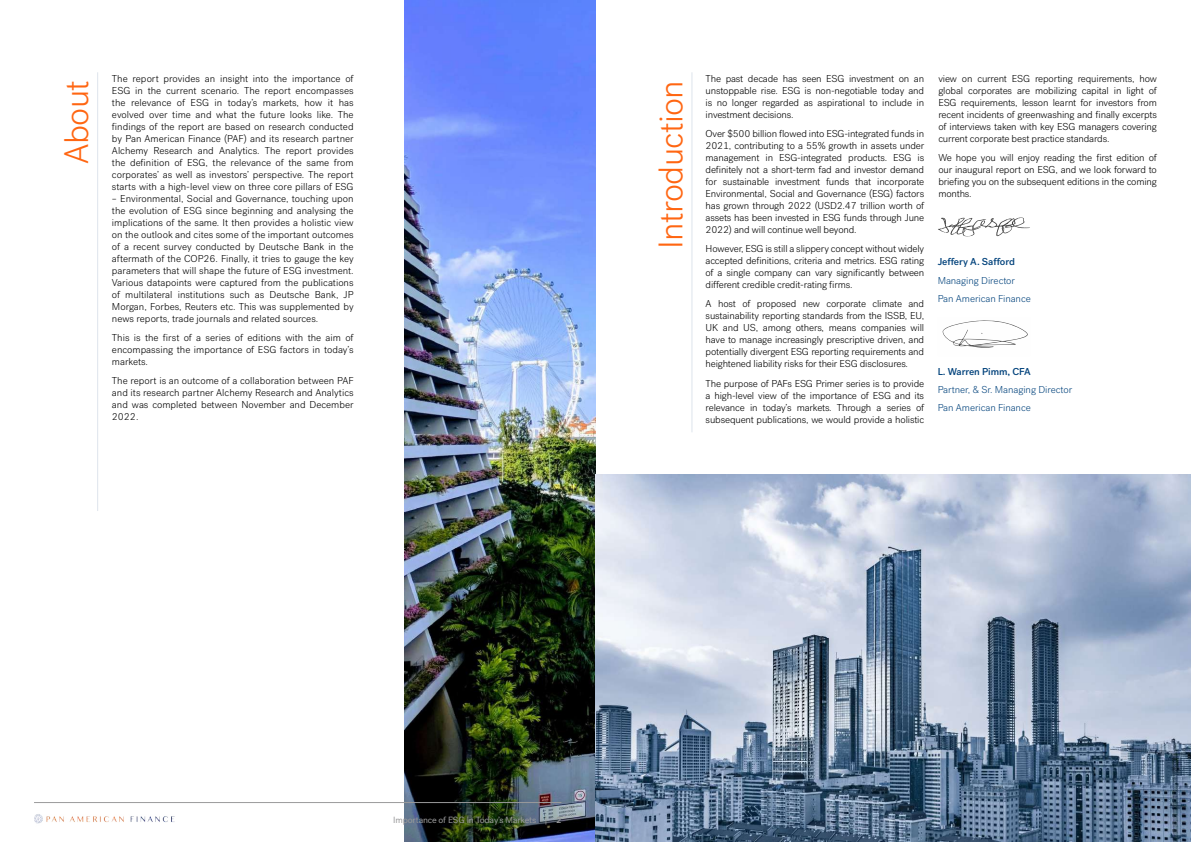
<style>
.page{position:relative;width:1191px;height:842px;background:#fff}
.page>*{position:absolute;margin:0;border:0;box-sizing:border-box;transform-origin:0 0}
.t1{font:300 34px "Post Grotesk";letter-spacing:-.02em;color:#ff6612}
.t2{font:300 10px/12px "Post Grotesk";letter-spacing:-.015em;color:#000;text-align:justify}
.t3{font:300 10px/17.7px "Post Grotesk";letter-spacing:-.005em;color:#04447d}
.t4{font:500 10px "Post Grotesk";letter-spacing:-.005em;color:#04447d}
.t5{font:9px "Post Grotesk";letter-spacing:-.015em;color:#9a9a9b}
.s1{font-weight:500}
</style>
<div class="page">
<hr style="left:691px;top:72px;width:1px;height:360px;background:#dee4ec">
<img style="left:404px;top:0;width:191px;height:842px">
<hr style="left:97px;top:72px;width:1px;height:439px;background:#dee4ec">
<img style="left:595px;top:475px;width:596px;height:367px">
<svg style="left:938px;top:217px;width:92px;height:20px"></svg>
<svg style="left:942px;top:320px;width:86px;height:28px"></svg>
<hr style="left:34px;top:802px;width:527px;height:1px;background:#9a9a9b">
<img style="left:34px;top:814px;width:141px;height:10px">
<h1 class="t1" style="left:57px;top:164px;width:85px;rotate:-90deg">About</h1>
<p class="t2" style="left:112px;top:73px;width:243px">The report provides an insight into the importance of ESG in the current scenario. The report encompasses the relevance of ESG in today’s markets, how it has evolved over time and what the future looks like. The findings of the report are based on research conducted by Pan American Finance (PAF) and its research partner Alchemy Research and Analytics. The report provides the definition of ESG, the relevance of the same from corporates’ as well as investors’ perspective. The report starts with a high-level view on three core pillars of ESG</p>
<p class="t2" style="left:112px;top:193px;width:243px">– Environmental, Social and Governance, touching upon the evolution of ESG since beginning and analysing the implications of the same. It then provides a holistic view on the outlook and cites some of the important outcomes of a recent survey conducted by Deutsche Bank in the aftermath of the COP26. Finally, it tries to gauge the key parameters that will shape the future of ESG investment.<br>Various datapoints were captured from the publications of multilateral institutions such as Deutsche Bank, JP Morgan, Forbes, Reuters etc. This was supplemented by news reports, trade journals and related sources.</p>
<p class="t2" style="left:112px;top:332px;width:243px">This is the first of a series of editions with the aim of encompassing the importance of ESG factors in today’s markets.</p>
<p class="t2" style="left:112px;top:375px;width:243px">The report is an outcome of a collaboration between PAF and its research partner Alchemy Research and Analytics and was completed between November and December 2022.</p>
<h1 class="t1" style="left:651px;top:249px;width:170px;rotate:-90deg">Introduction</h1>
<p class="t2" style="left:705px;top:73px;width:220px">The past decade has seen ESG investment on an unstoppable rise. ESG is non-negotiable today and is no longer regarded as aspirational to include in investment decisions.</p>
<p class="t2" style="left:705px;top:128px;width:220px">Over $500 billion flowed into ESG-integrated funds in 2021, contributing to a 55% growth in assets under management in ESG-integrated products. ESG is definitely not a short-term fad and investor demand for sustainable investment funds that incorporate Environmental, Social and Governance (ESG) factors has grown through 2022 (USD2.47 trillion worth of assets has been invested in ESG funds through June 2022) and will continue well beyond.</p>
<p class="t2" style="left:705px;top:243px;width:220px">However, ESG is still a slippery concept without widely accepted definitions, criteria and metrics. ESG rating of a single company can vary significantly between different credible credit-rating firms.</p>
<p class="t2" style="left:705px;top:298px;width:220px">A host of proposed new corporate climate and sustainability reporting standards from the ISSB, EU, UK and US, among others, means companies will have to manage increasingly prescriptive driven, and potentially divergent ESG reporting requirements and heightened liability risks for their ESG disclosures.</p>
<p class="t2" style="left:705px;top:377px;width:220px">The purpose of PAFs ESG Primer series is to provide a high-level view of the importance of ESG and its relevance in today’s markets. Through a series of subsequent publications, we would provide a holistic</p>
<p class="t2" style="left:938px;top:73px;width:220px">view on current ESG reporting requirements, how global corporates are mobilizing capital in light of ESG requirements, lesson learnt for investors from recent incidents of greenwashing and finally excerpts of interviews taken with key ESG managers covering current corporate best practice standards.</p>
<p class="t2" style="left:938px;top:152px;width:220px">We hope you will enjoy reading the first edition of our inaugural report on ESG, and we look forward to briefing you on the subsequent editions in the coming months.</p>
<p class="t4" style="left:937px;top:256px;width:79px">Jeffery A. Safford</p>
<p class="t3" style="left:937px;top:272px;width:95px">Managing Director<br>Pan American Finance</p>
<p class="t4" style="left:937px;top:366px;width:95px">L. Warren Pimm, CFA</p>
<p class="t3" style="left:937px;top:381px;width:136px">Partner, &amp; Sr. Managing Director<br>Pan American Finance</p>
<p class="t5" style="left:393px;top:814px;width:170px">Importance of ESG In Today’s Markets | <span class="s1">2</span></p>
</div>
